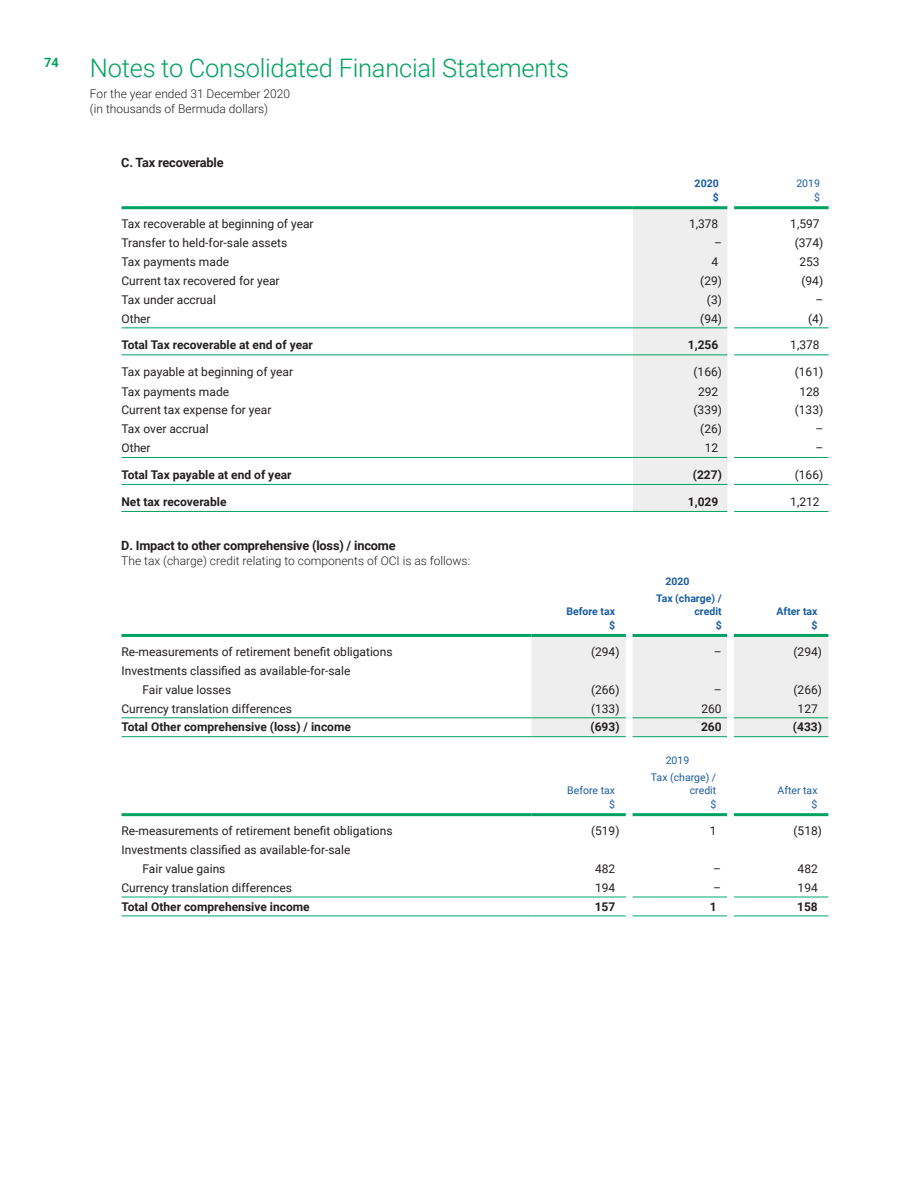
<style>
.page{position:relative;width:918px;height:1188px;background:#fff}
.page>*{position:absolute;margin:0;border:0;box-sizing:border-box;transform-origin:0 0}
.t1{font:300 25.5px "Roboto";letter-spacing:-.01em;color:#00a261}
.Body_Copy{font:700 12.75px "Roboto";letter-spacing:-.015em;color:#231f20}
.t2{font:12px "Roboto";color:#231f20}
.t3{font:700 12px "Roboto";color:#231f20}
.Body_Copy-2{font:300 12px/15px "Roboto";color:#231f20}
.t4{font:700 10.5px/13.5px "Roboto";color:#195ca2;text-align:right}
.t5{font:10.5px/13.5px "Roboto";color:#195ca2;text-align:right}
</style>
<div class="page">
<div style="left:633px;top:209px;width:94px;height:302px;background:#eeeeef"></div>
<hr style="left:122px;top:206px;width:511px;height:3px;background:#00a261">
<hr style="left:633px;top:206px;width:94px;height:3px;background:#00a261">
<hr style="left:734px;top:206px;width:95px;height:3px;background:#00a261">
<hr style="left:122px;top:457px;width:511px;height:1px;background:#00a261">
<hr style="left:633px;top:457px;width:94px;height:1px;background:#00a261">
<hr style="left:734px;top:457px;width:95px;height:1px;background:#00a261">
<hr style="left:122px;top:484px;width:511px;height:1px;background:#00a261">
<hr style="left:633px;top:484px;width:94px;height:1px;background:#00a261">
<hr style="left:734px;top:484px;width:95px;height:1px;background:#00a261">
<hr style="left:122px;top:328px;width:511px;height:1px;background:#00a261">
<hr style="left:633px;top:328px;width:94px;height:1px;background:#00a261">
<hr style="left:734px;top:328px;width:95px;height:1px;background:#00a261">
<hr style="left:122px;top:355px;width:511px;height:1px;background:#00a261">
<hr style="left:633px;top:355px;width:94px;height:1px;background:#00a261">
<hr style="left:734px;top:355px;width:95px;height:1px;background:#00a261">
<hr style="left:122px;top:511px;width:511px;height:1px;background:#00a261">
<hr style="left:633px;top:511px;width:94px;height:1px;background:#00a261">
<hr style="left:734px;top:511px;width:95px;height:1px;background:#00a261">
<div style="left:531px;top:635px;width:297px;height:102px;background:#eeeeef"></div>
<hr style="left:122px;top:634px;width:409px;height:3px;background:#00a261">
<hr style="left:531px;top:634px;width:95px;height:3px;background:#00a261">
<hr style="left:633px;top:634px;width:94px;height:3px;background:#00a261">
<hr style="left:734px;top:634px;width:94px;height:3px;background:#00a261">
<hr style="left:122px;top:718px;width:409px;height:1px;background:#00a261">
<hr style="left:531px;top:718px;width:95px;height:1px;background:#00a261">
<hr style="left:633px;top:718px;width:94px;height:1px;background:#00a261">
<hr style="left:734px;top:718px;width:94px;height:1px;background:#00a261">
<hr style="left:122px;top:736px;width:409px;height:1px;background:#00a261">
<hr style="left:531px;top:736px;width:95px;height:1px;background:#00a261">
<hr style="left:633px;top:736px;width:94px;height:1px;background:#00a261">
<hr style="left:734px;top:736px;width:94px;height:1px;background:#00a261">
<hr style="left:122px;top:813px;width:409px;height:3px;background:#00a261">
<hr style="left:531px;top:813px;width:95px;height:3px;background:#00a261">
<hr style="left:633px;top:813px;width:94px;height:3px;background:#00a261">
<hr style="left:734px;top:813px;width:94px;height:3px;background:#00a261">
<hr style="left:122px;top:897px;width:409px;height:1px;background:#00a76d">
<hr style="left:531px;top:897px;width:95px;height:1px;background:#00a76d">
<hr style="left:633px;top:897px;width:94px;height:1px;background:#00a76d">
<hr style="left:734px;top:897px;width:94px;height:1px;background:#00a76d">
<hr style="left:122px;top:916px;width:409px;height:1px;background:#00a76d">
<hr style="left:531px;top:916px;width:95px;height:1px;background:#00a76d">
<hr style="left:633px;top:916px;width:94px;height:1px;background:#00a76d">
<hr style="left:734px;top:916px;width:94px;height:1px;background:#00a76d">
<p class="t1" style="left:44px;top:50px;width:526px"><sup>74</sup> Notes to Consolidated Financial Statements</p>
<p class="Body_Copy-2" style="left:90px;top:86px;width:202px">For the year ended 31 December 2020 (in thousands of Bermuda dollars)</p>
<p class="Body_Copy" style="left:121px;top:154px;width:104px">C. Tax recoverable</p>
<p class="t4" style="left:695px;top:177px;width:26px">2020 $</p>
<p class="t5" style="left:796px;top:177px;width:25px">2019 $</p>
<p class="t2" style="left:122px;top:215px;width:194px">Tax recoverable at beginning of year</p>
<p class="t2" style="left:689px;top:215px;width:31px">1,378</p>
<p class="t2" style="left:790px;top:215px;width:31px">1,597</p>
<p class="t2" style="left:122px;top:234px;width:167px">Transfer to held-for-sale assets</p>
<p class="t2" style="left:714px;top:234px;width:9px">–</p>
<p class="t2" style="left:795px;top:234px;width:30px">(374)</p>
<p class="t2" style="left:122px;top:253px;width:109px">Tax payments made</p>
<p class="t2" style="left:712px;top:253px;width:8px">4</p>
<p class="t2" style="left:799px;top:253px;width:22px">253</p>
<p class="t2" style="left:122px;top:272px;width:160px">Current tax recovered for year</p>
<p class="t2" style="left:700px;top:272px;width:23px">(29)</p>
<p class="t2" style="left:801px;top:272px;width:23px">(94)</p>
<p class="t2" style="left:122px;top:291px;width:96px">Tax under accrual</p>
<p class="t2" style="left:707px;top:291px;width:17px">(3)</p>
<p class="t2" style="left:815px;top:291px;width:9px">–</p>
<p class="t2" style="left:122px;top:310px;width:31px">Other</p>
<p class="t2" style="left:700px;top:310px;width:23px">(94)</p>
<p class="t2" style="left:808px;top:310px;width:17px">(4)</p>
<p class="t3" style="left:122px;top:337px;width:193px">Total Tax recoverable at end of year</p>
<p class="t3" style="left:688px;top:337px;width:32px">1,256</p>
<p class="t2" style="left:790px;top:337px;width:31px">1,378</p>
<p class="t2" style="left:122px;top:364px;width:173px">Tax payable at beginning of year</p>
<p class="t2" style="left:693px;top:364px;width:30px">(166)</p>
<p class="t2" style="left:795px;top:364px;width:30px">(161)</p>
<p class="t2" style="left:122px;top:383px;width:109px">Tax payments made</p>
<p class="t2" style="left:698px;top:383px;width:22px">292</p>
<p class="t2" style="left:799px;top:383px;width:22px">128</p>
<p class="t2" style="left:122px;top:402px;width:152px">Current tax expense for year</p>
<p class="t2" style="left:693px;top:402px;width:30px">(339)</p>
<p class="t2" style="left:795px;top:402px;width:30px">(133)</p>
<p class="t2" style="left:122px;top:421px;width:89px">Tax over accrual</p>
<p class="t2" style="left:700px;top:421px;width:23px">(26)</p>
<p class="t2" style="left:815px;top:421px;width:9px">–</p>
<p class="t2" style="left:122px;top:440px;width:31px">Other</p>
<p class="t2" style="left:705px;top:440px;width:15px">12</p>
<p class="t2" style="left:815px;top:440px;width:9px">–</p>
<p class="t3" style="left:122px;top:466px;width:172px">Total Tax payable at end of year</p>
<p class="t3" style="left:693px;top:466px;width:31px">(227)</p>
<p class="t2" style="left:795px;top:466px;width:30px">(166)</p>
<p class="t3" style="left:122px;top:493px;width:107px">Net tax recoverable</p>
<p class="t3" style="left:688px;top:493px;width:32px">1,029</p>
<p class="t2" style="left:790px;top:493px;width:31px">1,212</p>
<p class="Body_Copy" style="left:121px;top:536px;width:276px">D. Impact to other comprehensive (loss) / income</p>
<p class="Body_Copy-2" style="left:121px;top:553px;width:350px">The tax (charge) credit relating to components of OCI is as follows:</p>
<p class="t4" style="left:665px;top:574px;width:26px">2020</p>
<p class="t4" style="left:566px;top:604px;width:50px">Before tax $</p>
<p class="t4" style="left:656px;top:591px;width:67px">Tax (charge) / credit<br>$</p>
<p class="t4" style="left:777px;top:604px;width:43px">After tax $</p>
<p class="t2" style="left:122px;top:643px;width:273px">Re-measurements of retirement benefit obligations</p>
<p class="t2" style="left:591px;top:643px;width:30px">(294)</p>
<p class="t2" style="left:714px;top:643px;width:9px">–</p>
<p class="t2" style="left:794px;top:643px;width:30px">(294)</p>
<p class="t2" style="left:122px;top:662px;width:230px">Investments classified as available-for-sale</p>
<p class="t2" style="left:142px;top:681px;width:90px">Fair value losses</p>
<p class="t2" style="left:591px;top:681px;width:30px">(266)</p>
<p class="t2" style="left:714px;top:681px;width:9px">–</p>
<p class="t2" style="left:794px;top:681px;width:30px">(266)</p>
<p class="t2" style="left:122px;top:700px;width:172px">Currency translation differences</p>
<p class="t2" style="left:591px;top:700px;width:30px">(133)</p>
<p class="t2" style="left:701px;top:700px;width:22px">260</p>
<p class="t2" style="left:798px;top:700px;width:22px">127</p>
<p class="t3" style="left:122px;top:719px;width:231px">Total Other comprehensive (loss) / income</p>
<p class="t3" style="left:590px;top:719px;width:31px">(693)</p>
<p class="t3" style="left:701px;top:719px;width:22px">260</p>
<p class="t3" style="left:793px;top:719px;width:31px">(433)</p>
<p class="t5" style="left:666px;top:753px;width:25px">2019</p>
<p class="t5" style="left:567px;top:784px;width:49px">Before tax $</p>
<p class="t5" style="left:651px;top:770px;width:67px">Tax (charge) / credit<br>$</p>
<p class="t5" style="left:778px;top:784px;width:41px">After tax $</p>
<p class="t2" style="left:122px;top:822px;width:273px">Re-measurements of retirement benefit obligations</p>
<p class="t2" style="left:591px;top:822px;width:30px">(519)</p>
<p class="t2" style="left:710px;top:822px;width:8px">1</p>
<p class="t2" style="left:794px;top:822px;width:30px">(518)</p>
<p class="t2" style="left:122px;top:841px;width:230px">Investments classified as available-for-sale</p>
<p class="t2" style="left:142px;top:860px;width:85px">Fair value gains</p>
<p class="t2" style="left:595px;top:860px;width:22px">482</p>
<p class="t2" style="left:713px;top:860px;width:9px">–</p>
<p class="t2" style="left:798px;top:860px;width:22px">482</p>
<p class="t2" style="left:122px;top:879px;width:172px">Currency translation differences</p>
<p class="t2" style="left:595px;top:879px;width:22px">194</p>
<p class="t2" style="left:713px;top:879px;width:9px">–</p>
<p class="t2" style="left:798px;top:879px;width:22px">194</p>
<p class="t3" style="left:122px;top:898px;width:190px">Total Other comprehensive income</p>
<p class="t3" style="left:595px;top:898px;width:22px">157</p>
<p class="t3" style="left:710px;top:898px;width:8px">1</p>
<p class="t3" style="left:797px;top:898px;width:22px">158</p>
</div>
